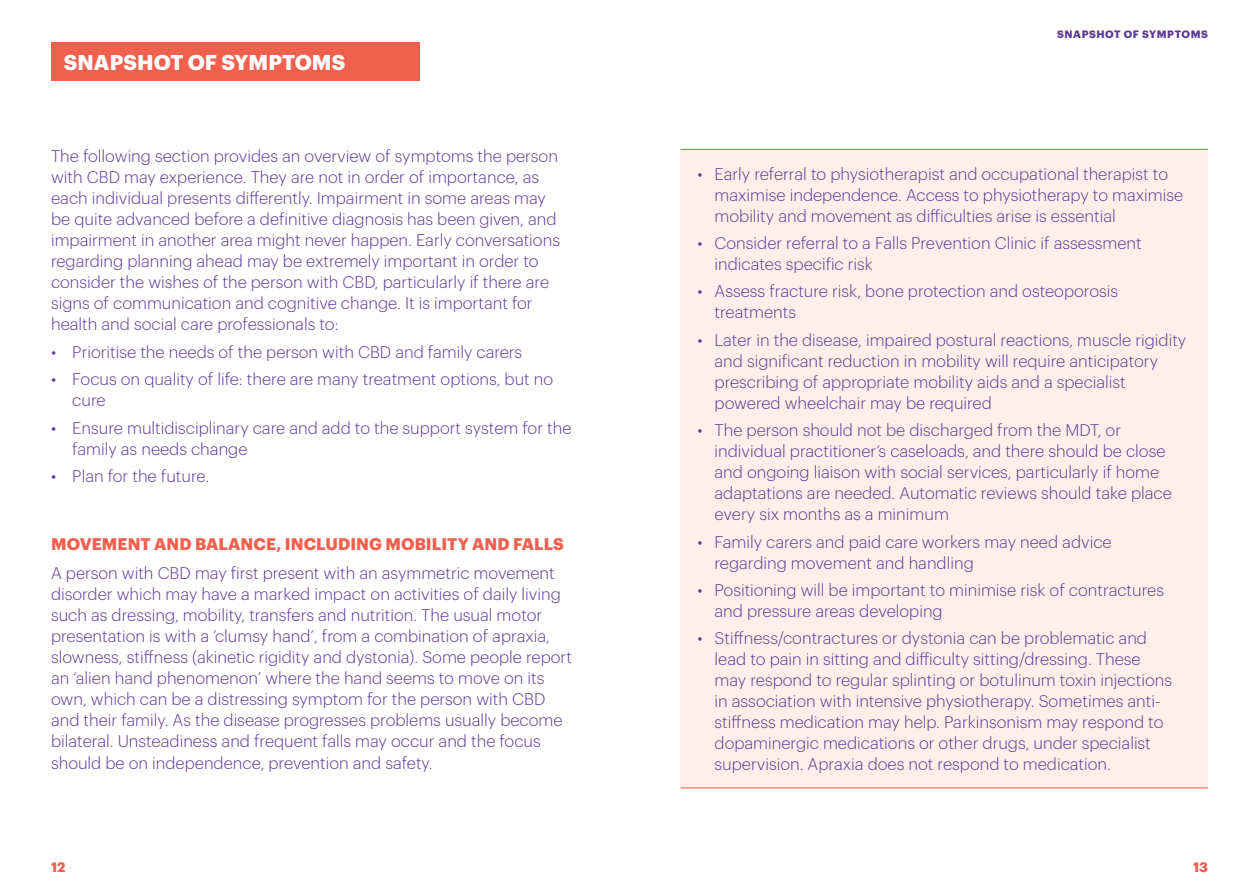
<style>
.page{position:relative;width:1259px;height:893px;background:#fff}
.page>*{position:absolute;margin:0;border:0;box-sizing:border-box;transform-origin:0 0}
.t1{font:700 21px "Graphik";letter-spacing:.005em;color:#fff}
.t2{font:300 16.5px/21px "Graphik";color:#5c3a96}
.t3{font:700 16.5px "Graphik";letter-spacing:.005em;color:#f15f4e}
.t4{font:700 13.5px "Graphik";color:#f15f4e}
.t5{font:700 10.5px "Graphik";letter-spacing:.055em;color:#5c3a96}
</style>
<div class="page">
<div style="left:680px;top:149px;width:528px;height:639px;background:#feefe9"></div>
<hr style="left:680px;top:149px;width:528px;height:1px;background:#f15f4e">
<hr style="left:680px;top:787px;width:528px;height:1px;background:#f15f4e">
<div style="left:51px;top:43px;width:369px;height:38px;background:#f15f4e"></div>
<p class="t1" style="left:64px;top:46px;width:283px">SNAPSHOT OF SYMPTOMS</p>
<p class="t2" style="left:51px;top:145px;width:510px">The following section provides an overview of symptoms the person with CBD may experience. They are not in order of importance, as each individual presents differently. Impairment in some areas may be quite advanced before a definitive diagnosis has been given, and impairment in another area might never happen. Early conversations regarding planning ahead may be extremely important in order to consider the wishes of the person with CBD, particularly if there are signs of communication and cognitive change. It is important for health and social care professionals to:</p>
<p class="t2" style="left:51px;top:340px;width:473px">• Prioritise the needs of the person with CBD and family carers</p>
<p class="t2" style="left:72px;top:367px;width:482px;text-indent:-21px">• Focus on quality of life: there are many treatment options, but no cure</p>
<p class="t2" style="left:72px;top:416px;width:501px;text-indent:-21px">• Ensure multidisciplinary care and add to the support system for the family as needs change</p>
<p class="t2" style="left:51px;top:464px;width:160px">• Plan for the future.</p>
<p class="t3" style="left:51px;top:531px;width:514px">MOVEMENT AND BALANCE, INCLUDING MOBILITY AND FALLS</p>
<p class="t2" style="left:51px;top:562px;width:522px">A person with CBD may first present with an asymmetric movement disorder which may have a marked impact on activities of daily living such as dressing, mobility, transfers and nutrition. The usual motor presentation is with a ‘clumsy hand’, from a combination of apraxia, slowness, stiffness (akinetic rigidity and dystonia). Some people report an ‘alien hand phenomenon’ where the hand seems to move on its own, which can be a distressing symptom for the person with CBD and their family. As the disease progresses problems usually become bilateral. Unsteadiness and frequent falls may occur and the focus should be on independence, prevention and safety.</p>
<p class="t5" style="left:1057px;top:26px;width:152px">SNAPSHOT OF SYMPTOMS</p>
<p class="t2" style="left:714px;top:162px;width:470px;text-indent:-17px">• Early referral to physiotherapist and occupational therapist to maximise independence. Access to physiotherapy to maximise mobility and movement as difficulties arise is essential</p>
<p class="t2" style="left:714px;top:231px;width:428px;text-indent:-17px">• Consider referral to a Falls Prevention Clinic if assessment indicates specific risk</p>
<p class="t2" style="left:714px;top:280px;width:405px;text-indent:-17px">• Assess fracture risk, bone protection and osteoporosis treatments</p>
<p class="t2" style="left:714px;top:328px;width:473px;text-indent:-17px">• Later in the disease, impaired postural reactions, muscle rigidity and significant reduction in mobility will require anticipatory prescribing of appropriate mobility aids and a specialist powered wheelchair may be required</p>
<p class="t2" style="left:714px;top:418px;width:459px;text-indent:-17px">• The person should not be discharged from the MDT, or individual practitioner’s caseloads, and there should be close and ongoing liaison with social services, particularly if home adaptations are needed. Automatic reviews should take place every six months as a minimum</p>
<p class="t2" style="left:714px;top:530px;width:398px;text-indent:-17px">• Family carers and paid care workers may need advice regarding movement and handling</p>
<p class="t2" style="left:714px;top:578px;width:451px;text-indent:-17px">• Positioning will be important to minimise risk of contractures and pressure areas developing</p>
<p class="t2" style="left:714px;top:627px;width:459px;text-indent:-17px">• Stiffness/contractures or dystonia can be problematic and lead to pain in sitting and difficulty sitting/dressing. These may respond to regular splinting or botulinum toxin injections in association with intensive physiotherapy. Sometimes anti&shy;stiffness medication may help. Parkinsonism may respond to dopaminergic medications or other drugs, under specialist supervision. Apraxia does not respond to medication.</p>
<p class="t4" style="left:51px;top:856px;width:16px">12</p>
<p class="t4" style="left:1193px;top:856px;width:16px">13</p>
</div>
